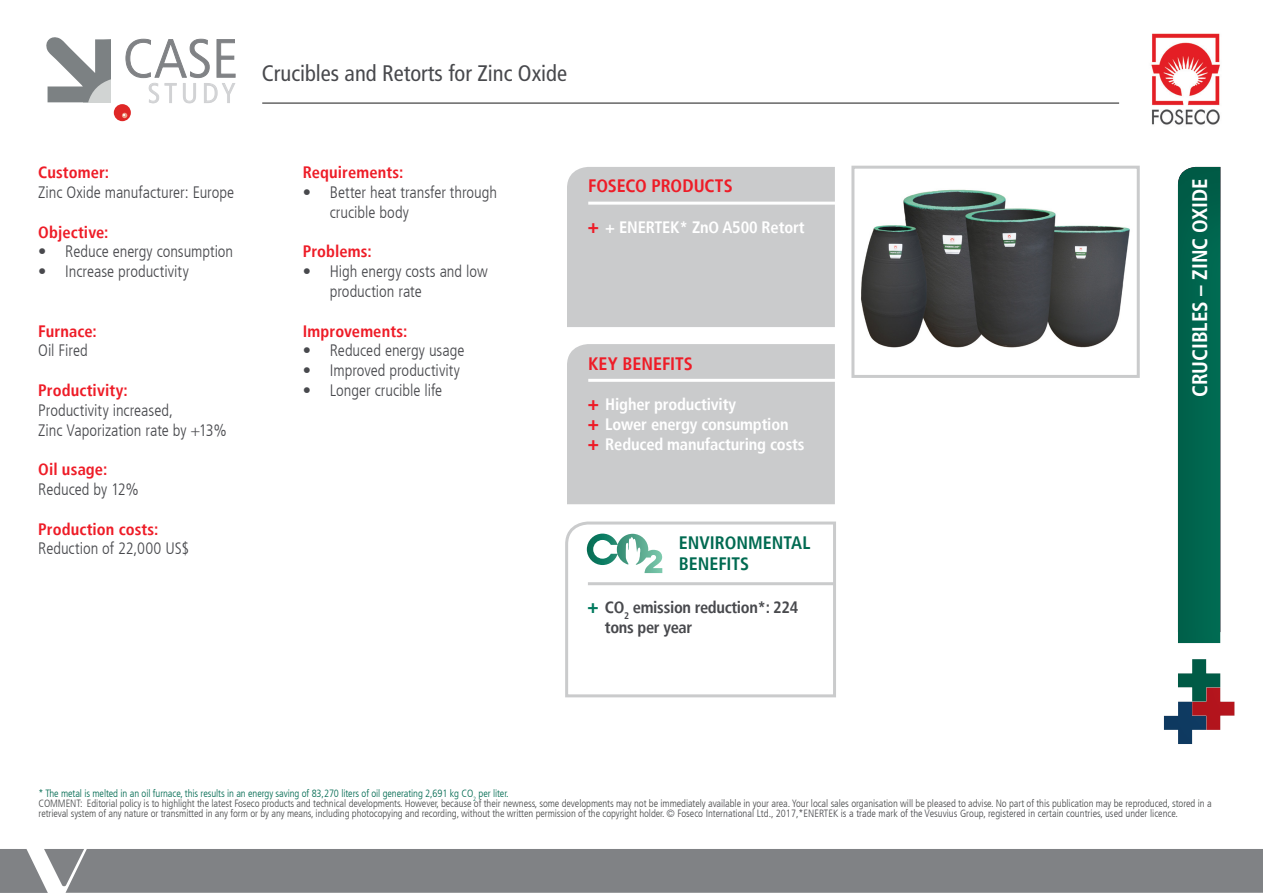
<style>
.page{position:relative;width:1263px;height:893px;background:#fff}
.page>*{position:absolute;margin:0;border:0;box-sizing:border-box;transform-origin:0 0}
.t1{font:300 condensed 54px "Frutiger LT";color:#808285;scale:1.09 1}
.t2{font:300 condensed 27.45px "Frutiger LT";letter-spacing:.14em;color:#d1d2d4;scale:1.07 1}
.t3{font:condensed 22.5px "Frutiger LT";color:#48494d}
.t4{font:700 condensed 21px "Frutiger LT";color:#fff}
.t5{font:700 condensed 18px "Frutiger LT";color:#ee1c27}
.t6{font:700 condensed 18px "Frutiger LT";color:#006a51}
.t7{font:300 condensed 16.5px/19.8px "Frutiger LT";color:#48494d}
.t8{font:700 condensed 16.5px "Frutiger LT";letter-spacing:.005em;color:#ee1c27}
.t9{font:700 condensed 16.5px "Frutiger LT";letter-spacing:-.01em;color:#fff}
.t10{font:700 condensed 16.5px/19.8px "Frutiger LT";letter-spacing:-.02em;color:#48494d}
.t11{font:300 condensed 10.5px/9.8px "Frutiger LT";letter-spacing:-.01em;color:#4b4c4d}
.t12{font:300 condensed 10.5px "Frutiger LT";letter-spacing:-.01em;color:#006a51}
.s1{font-family:"Futoral Black DB Bold";font-weight:400;font-stretch:normal;color:#ee1c27}
.s2{font-family:"Futoral Black DB Bold";font-weight:400;font-stretch:normal;color:#017a5e}
.s3{color:#48494d}
</style>
<div class="page">
<div style="left:84px;top:849px;width:1179px;height:44px;background:#808285"></div>
<svg style="left:0;top:849px;width:84px;height:44px"></svg>
<div style="left:114px;top:104px;width:17px;height:17px;background:#df2726;border-radius:50%"></div>
<svg style="left:122px;top:113px;width:5px;height:5px"></svg>
<svg style="left:46px;top:37px;width:65px;height:65px"></svg>
<svg style="left:126px;top:39px;width:109px;height:64px"></svg>
<img style="left:1151px;top:33px;width:69px;height:92px">
<hr style="left:262px;top:102px;width:857px;height:2px;background:#666">
<div style="left:1190px;top:685px;width:45px;height:45px;background:#231f20;opacity:.3"></div>
<svg style="left:1178px;top:659px;width:56px;height:71px"></svg>
<div style="left:1161px;top:699px;width:45px;height:45px;background:#231f20;opacity:.3"></div>
<div style="left:1175px;top:167px;width:47px;height:477px;background:#231f20;opacity:.3"></div>
<div style="left:567px;top:167px;width:268px;height:160px;background:#cacbcc"></div>
<hr style="left:588px;top:202px;width:250px;height:3px;background:#fff">
<div style="left:567px;top:344px;width:268px;height:160px;background:#cacbcc"></div>
<hr style="left:588px;top:379px;width:250px;height:3px;background:#fff">
<svg style="left:565px;top:521px;width:271px;height:177px"></svg>
<hr style="left:588px;top:582px;width:246px;height:3px;background:#cacbcc">
<svg style="left:587px;top:534px;width:75px;height:39px"></svg>
<img style="left:861px;top:189px;width:269px;height:159px">
<div style="left:851px;top:166px;width:289px;height:212px;border:3px solid #cacbcc"></div>
<h1 class="t1" style="left:123px;top:28px;width:108px">CASE</h1>
<h2 class="t2" style="left:148px;top:78px;width:84px">STUDY</h2>
<p class="t8" style="left:38px;top:163px;width:72px">Customer:</p>
<p class="t7" style="left:38px;top:183px;width:197px">Zinc Oxide manufacturer: Europe</p>
<p class="t8" style="left:38px;top:222px;width:72px">Objective:</p>
<p class="t7" style="left:38px;top:242px;width:196px">• Reduce energy consumption</p>
<p class="t7" style="left:38px;top:262px;width:152px">• Increase productivity</p>
<p class="t8" style="left:38px;top:321px;width:60px">Furnace:</p>
<p class="t7" style="left:38px;top:341px;width:51px">Oil Fired</p>
<p class="t8" style="left:38px;top:380px;width:91px">Productivity:</p>
<p class="t7" style="left:38px;top:400px;width:136px">Productivity increased,</p>
<p class="t7" style="left:38px;top:420px;width:190px">Zinc Vaporization rate by +13%</p>
<p class="t8" style="left:38px;top:460px;width:71px">Oil usage:</p>
<p class="t7" style="left:38px;top:480px;width:102px">Reduced by 12%</p>
<p class="t8" style="left:38px;top:519px;width:122px">Production costs:</p>
<p class="t7" style="left:38px;top:539px;width:153px">Reduction of 22,000 US$</p>
<p class="t3" style="left:262px;top:60px;width:307px">Crucibles and Retorts for Zinc Oxide</p>
<p class="t8" style="left:303px;top:163px;width:102px">Requirements:</p>
<p class="t7" style="left:330px;top:183px;width:169px;text-indent:-27px">• Better heat transfer through crucible body</p>
<p class="t8" style="left:303px;top:242px;width:71px">Problems:</p>
<p class="t7" style="left:330px;top:262px;width:159px;text-indent:-27px">• High energy costs and low production rate</p>
<p class="t8" style="left:303px;top:321px;width:106px">Improvements:</p>
<p class="t7" style="left:303px;top:341px;width:163px">• Reduced energy usage</p>
<p class="t7" style="left:303px;top:361px;width:159px">• Improved productivity</p>
<p class="t7" style="left:303px;top:381px;width:141px">• Longer crucible life</p>
<p class="t5" style="left:588px;top:175px;width:146px">FOSECO PRODUCTS</p>
<p class="t9" style="left:588px;top:218px;width:218px"><span class="s1">+</span> + ENERTEK* ZnO A500 Retort</p>
<p class="t5" style="left:588px;top:353px;width:106px">KEY BENEFITS</p>
<p class="t9" style="left:588px;top:395px;width:149px"><span class="s1">+</span> Higher productivity</p>
<p class="t9" style="left:588px;top:415px;width:202px"><span class="s1">+</span> Lower energy consumption</p>
<p class="t9" style="left:588px;top:434px;width:218px"><span class="s1">+</span> Reduced manufacturing costs</p>
<p class="t6" style="left:679px;top:532px;width:133px">ENVIRONMENTAL</p>
<p class="t6" style="left:679px;top:553px;width:72px">BENEFITS</p>
<p class="t10" style="left:605px;top:597px;width:195px;text-indent:-17px"><span class="s2">+</span> CO<sub>2</sub> emission reduction*: 224 tons per year</p>
<p class="t4" style="left:1187px;top:397px;width:220px;rotate:-90deg">CRUCIBLES – ZINC OXIDE</p>
<p class="t12" style="left:39px;top:788px;width:472px">* The metal is melted in an oil furnace, this results in an energy saving of 83,270 liters of oil generating 2,691 kg CO<sub>2</sub> per liter.</p>
<p class="t11" style="left:39px;top:799px;width:1174px">COMMENT: Editorial policy is to highlight the latest Foseco products and technical developments. However, because of their newness, some developments may not be immediately available in your area. Your local sales organisation will be pleased to advise. No part of this publication may be reproduced, stored in a retrieval system of any nature or transmitted in any form or by any means, including photocopying and recording, without the written permission of the copyright holder. <span class="s3">© Foseco International Ltd., 2017,*ENERTEK is a trade mark of the Vesuvius Group, registered in certain countries, used under licence.</span></p>
</div>
